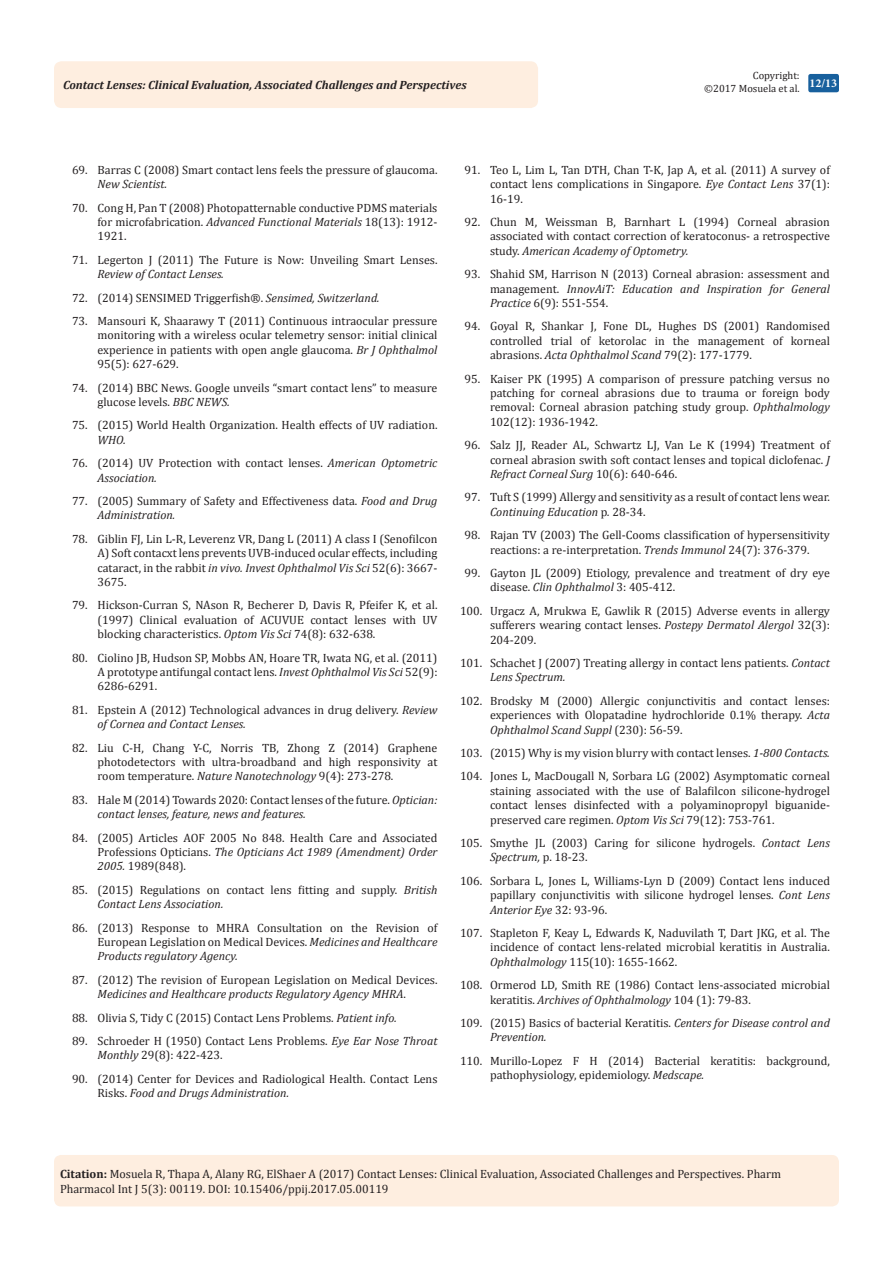
<style>
.page{position:relative;width:893px;height:1263px;background:#fff}
.page>*{position:absolute;margin:0;border:0;box-sizing:border-box;transform-origin:0 0}
.t1{font:12px/14.4px "Cambria";color:#231f20;text-align:justify}
.t2{font:italic 12px/14.4px "Cambria";color:#231f20}
.t3{font:italic 700 12px "Cambria";color:#231f20}
.t4{font:700 12px "Minion Pro";color:#fff}
.t5{font:10.5px/12.6px "Cambria";color:#231f20;text-align:right}
.s1{font-style:italic}
.s2{font-style:normal}
.s3{font-weight:700}
</style>
<div class="page">
<div style="left:54px;top:1155px;width:785px;height:51px;background:#feeee0;border-radius:7px"></div>
<div style="left:54px;top:61px;width:484px;height:47px;background:#feeee0;border-radius:8px"></div>
<div style="left:808px;top:74px;width:31px;height:18px;background:#18609d;border-radius:2px"></div>
<p class="t5" style="left:704px;top:69px;width:97px">Copyright:<br>©2017 Mosuela et al.</p>
<p class="t3" style="left:63px;top:77px;width:405px">Contact Lenses: Clinical Evaluation, Associated Challenges and Perspectives</p>
<p class="t4" style="left:809px;top:75px;width:29px">12/13</p>
<p class="t1" style="left:98px;top:162px;width:341px;text-indent:-26px">69. Barras C (2008) Smart contact lens feels the pressure of glaucoma.<br><span class="s1">New Scientist.</span></p>
<p class="t1" style="left:98px;top:200px;width:341px;text-indent:-26px">70. Cong H, Pan T (2008) Photopatternable conductive PDMS materials for microfabrication. <span class="s1">Advanced Functional Materials</span> 18(13): 1912- 1921.</p>
<p class="t1" style="left:98px;top:252px;width:341px;text-indent:-26px">71. Legerton J (2011) The Future is Now: Unveiling Smart Lenses.<br><span class="s1">Review of Contact Lenses.</span></p>
<p class="t1" style="left:72px;top:290px;width:309px">72. (2014) SENSIMED Triggerfish®. <span class="s1">Sensimed, Switzerland.</span></p>
<p class="t1" style="left:98px;top:314px;width:341px;text-indent:-26px">73. Mansouri K, Shaarawy T (2011) Continuous intraocular pressure monitoring with a wireless ocular telemetry sensor: initial clinical experience in patients with open angle glaucoma. <span class="s1">Br J Ophthalmol </span>95(5): 627-629.</p>
<p class="t1" style="left:98px;top:380px;width:341px;text-indent:-26px">74. (2014) BBC News. Google unveils “smart contact lens” to measure glucose levels. <span class="s1">BBC NEWS.</span></p>
<p class="t1" style="left:98px;top:418px;width:341px;text-indent:-26px">75. (2015) World Health Organization. Health effects of UV radiation.<br><span class="s1">WHO.</span></p>
<p class="t1" style="left:98px;top:456px;width:341px;text-indent:-26px">76. (2014) UV Protection with contact lenses. <span class="s1">American Optometric<br>Association.</span></p>
<p class="t1" style="left:98px;top:494px;width:341px;text-indent:-26px">77. (2005) Summary of Safety and Effectiveness data. <span class="s1">Food and Drug<br>Administration.</span></p>
<p class="t1" style="left:98px;top:531px;width:341px;text-indent:-26px">78. Giblin FJ, Lin L-R, Leverenz VR, Dang L (2011) A class I (Senofilcon A) Soft contacxt lens prevents UVB-induced ocular effects, including cataract, in the rabbit <span class="s1">in vivo. Invest Ophthalmol Vis Sci</span> 52(6): 3667- 3675.</p>
<p class="t1" style="left:98px;top:598px;width:341px;text-indent:-26px">79. Hickson-Curran S, NAson R, Becherer D, Davis R, Pfeifer K, et al. (1997) Clinical evaluation of ACUVUE contact lenses with UV blocking characteristics. <span class="s1">Optom Vis Sci</span> 74(8): 632-638.</p>
<p class="t1" style="left:98px;top:650px;width:341px;text-indent:-26px">80. Ciolino JB, Hudson SP, Mobbs AN, Hoare TR, Iwata NG, et al. (2011)<br>A prototype antifungal contact lens. <span class="s1">Invest Ophthalmol Vis Sci</span> 52(9):<br>6286-6291.</p>
<p class="t1" style="left:98px;top:702px;width:341px;text-indent:-26px">81. Epstein A (2012) Technological advances in drug delivery. <span class="s1">Review of Cornea and Contact Lenses.</span></p>
<p class="t1" style="left:98px;top:740px;width:341px;text-indent:-26px">82. Liu C-H, Chang Y-C, Norris TB, Zhong Z (2014) Graphene photodetectors with ultra-broadband and high responsivity at room temperature. <span class="s1">Nature Nanotechnology</span> 9(4): 273-278.</p>
<p class="t1" style="left:98px;top:792px;width:341px;text-indent:-26px">83. Hale M (2014) Towards 2020: Contact lenses of the future. <span class="s1">Optician: contact lenses, feature, news and features.</span></p>
<p class="t1" style="left:98px;top:830px;width:341px;text-indent:-26px">84. (2005) Articles AOF 2005 No 848. Health Care and Associated Professions Opticians. <span class="s1">The Opticians Act 1989 (Amendment) Order 2005.</span> 1989(848).</p>
<p class="t1" style="left:98px;top:882px;width:341px;text-indent:-26px">85. (2015) Regulations on contact lens fitting and supply. <span class="s1">British<br>Contact Lens Association.</span></p>
<p class="t1" style="left:98px;top:920px;width:341px;text-indent:-26px">86. (2013) Response to MHRA Consultation on the Revision of European Legislation on Medical Devices. <span class="s1">Medicines and Healthcare Products regulatory Agency.</span></p>
<p class="t1" style="left:72px;top:972px;width:367px;text-align:center">87. (2012) The revision of European Legislation on Medical Devices.<br><span class="s1">Medicines and Healthcare products Regulatory Agency MHRA</span>.</p>
<p class="t1" style="left:72px;top:1010px;width:326px">88. Olivia S, Tidy C (2015) Contact Lens Problems. <span class="s1">Patient info.</span></p>
<p class="t1" style="left:98px;top:1034px;width:341px;text-indent:-26px">89. Schroeder H (1950) Contact Lens Problems. <span class="s1">Eye Ear Nose Throat<br>Monthly</span> 29(8): 422-423.</p>
<p class="t1" style="left:98px;top:1071px;width:341px;text-indent:-26px">90. (2014) Center for Devices and Radiological Health. Contact Lens<br>Risks. <span class="s1">Food and Drugs Administration.</span></p>
<p class="t1" style="left:490px;top:162px;width:341px;text-indent:-26px">91. Teo L, Lim L, Tan DTH, Chan T-K, Jap A, et al. (2011) A survey of contact lens complications in Singapore. <span class="s1">Eye Contact Lens</span> 37(1):<br>16-19.</p>
<p class="t1" style="left:490px;top:215px;width:341px;text-indent:-26px">92. Chun M, Weissman B, Barnhart L (1994) Corneal abrasion associated with contact correction of keratoconus- a retrospective study. <span class="s1">American Academy of Optometry.</span></p>
<p class="t1" style="left:490px;top:267px;width:341px;text-indent:-26px">93. Shahid SM, Harrison N (2013) Corneal abrasion: assessment and management. <span class="s1">InnovAiT: Education and Inspiration for General Practice</span> 6(9): 551-554.</p>
<p class="t1" style="left:490px;top:319px;width:341px;text-indent:-26px">94. Goyal R, Shankar J, Fone DL, Hughes DS (2001) Randomised controlled trial of ketorolac in the management of korneal abrasions. <span class="s1">Acta Ophthalmol Scand</span> 79(2): 177-1779.</p>
<p class="t1" style="left:490px;top:371px;width:341px;text-indent:-26px">95. Kaiser PK (1995) A comparison of pressure patching versus no patching for corneal abrasions due to trauma or foreign body removal: Corneal abrasion patching study group. <span class="s1">Ophthalmology </span>102(12): 1936-1942.</p>
<p class="t1" style="left:490px;top:438px;width:341px;text-indent:-26px">96. Salz JJ, Reader AL, Schwartz LJ, Van Le K (1994) Treatment of corneal abrasion swith soft contact lenses and topical diclofenac. <span class="s1">J Refract Corneal Surg</span> 10(6): 640-646.</p>
<p class="t1" style="left:490px;top:490px;width:341px;text-indent:-26px">97. Tuft S (1999) Allergy and sensitivity as a result of contact lens wear.<br><span class="s1">Continuing Education</span> p<span class="s1">.</span> 28-34.</p>
<p class="t1" style="left:464px;top:528px;width:367px;text-align:center">98. Rajan TV (2003) The Gell-Cooms classification of hypersensitivity reactions: a re-interpretation. <span class="s1">Trends Immunol</span> 24(7): 376-379.</p>
<p class="t1" style="left:490px;top:566px;width:341px;text-indent:-26px">99. Gayton JL (2009) Etiology, prevalence and treatment of dry eye disease. <span class="s1">Clin Ophthalmol</span> 3: 405-412.</p>
<p class="t1" style="left:490px;top:603px;width:341px;text-indent:-30px">100. Urgacz A, Mrukwa E, Gawlik R (2015) Adverse events in allergy sufferers wearing contact lenses. <span class="s1">Postepy Dermatol Alergol</span> 32(3):<br>204-209.</p>
<p class="t1" style="left:490px;top:656px;width:341px;text-indent:-30px">101. Schachet J (2007) Treating allergy in contact lens patients. <span class="s1">Contact<br>Lens Spectrum.</span></p>
<p class="t1" style="left:490px;top:693px;width:341px;text-indent:-30px">102. Brodsky M (2000) Allergic conjunctivitis and contact lenses: experiences with Olopatadine hydrochloride 0.1% therapy. <span class="s1">Acta Ophthalmol Scand Suppl</span> (230): 56-59.</p>
<p class="t1" style="left:460px;top:746px;width:371px">103. (2015) Why is my vision blurry with contact lenses. <span class="s1">1-800 Contacts.</span></p>
<p class="t1" style="left:490px;top:769px;width:341px;text-indent:-30px">104. Jones L, MacDougall N, Sorbara LG (2002) Asymptomatic corneal staining associated with the use of Balafilcon silicone-hydrogel contact lenses disinfected with a polyaminopropyl biguanide&shy;preserved care regimen. <span class="s1">Optom Vis Sci</span> 79(12): 753-761.</p>
<p class="t1" style="left:490px;top:836px;width:341px;text-indent:-30px">105. Smythe JL (2003) Caring for silicone hydrogels. <span class="s1">Contact Lens<br>Spectrum,</span> p. 18-23.</p>
<p class="t1" style="left:490px;top:873px;width:341px;text-indent:-30px">106. Sorbara L, Jones L, Williams-Lyn D (2009) Contact lens induced papillary conjunctivitis with silicone hydrogel lenses. <span class="s1">Cont Lens Anterior Eye</span> 32: 93-96.</p>
<p class="t1" style="left:490px;top:926px;width:341px;text-indent:-30px">107. Stapleton F, Keay L, Edwards K, Naduvilath T, Dart JKG, et al. The incidence of contact lens-related microbial keratitis in Australia.<br><span class="s1">Ophthalmology</span> 115(10): 1655-1662.</p>
<p class="t1" style="left:490px;top:978px;width:341px;text-indent:-30px">108. Ormerod LD, Smith RE (1986) Contact lens-associated microbial keratitis. <span class="s1">Archives of Ophthalmology</span> 104 (1): 79-83.</p>
<p class="t2" style="left:490px;top:1015px;width:341px;text-indent:-30px"><span class="s2">109. (2015) Basics of bacterial Keratitis.</span> Centers for Disease control and<br>Prevention.</p>
<p class="t1" style="left:490px;top:1053px;width:341px;text-indent:-30px">110. Murillo-Lopez F H (2014) Bacterial keratitis: background, pathophysiology, epidemiology. <span class="s1">Medscape.</span></p>
<p class="t1" style="left:60px;top:1167px;width:723px"><span class="s3">Citation:</span> Mosuela R, Thapa A, Alany RG, ElShaer A (2017) Contact Lenses: Clinical Evaluation, Associated Challenges and Perspectives. Pharm<br>Pharmacol Int J 5(3): 00119. DOI: 10.15406/ppij.2017.05.00119</p>
</div>
